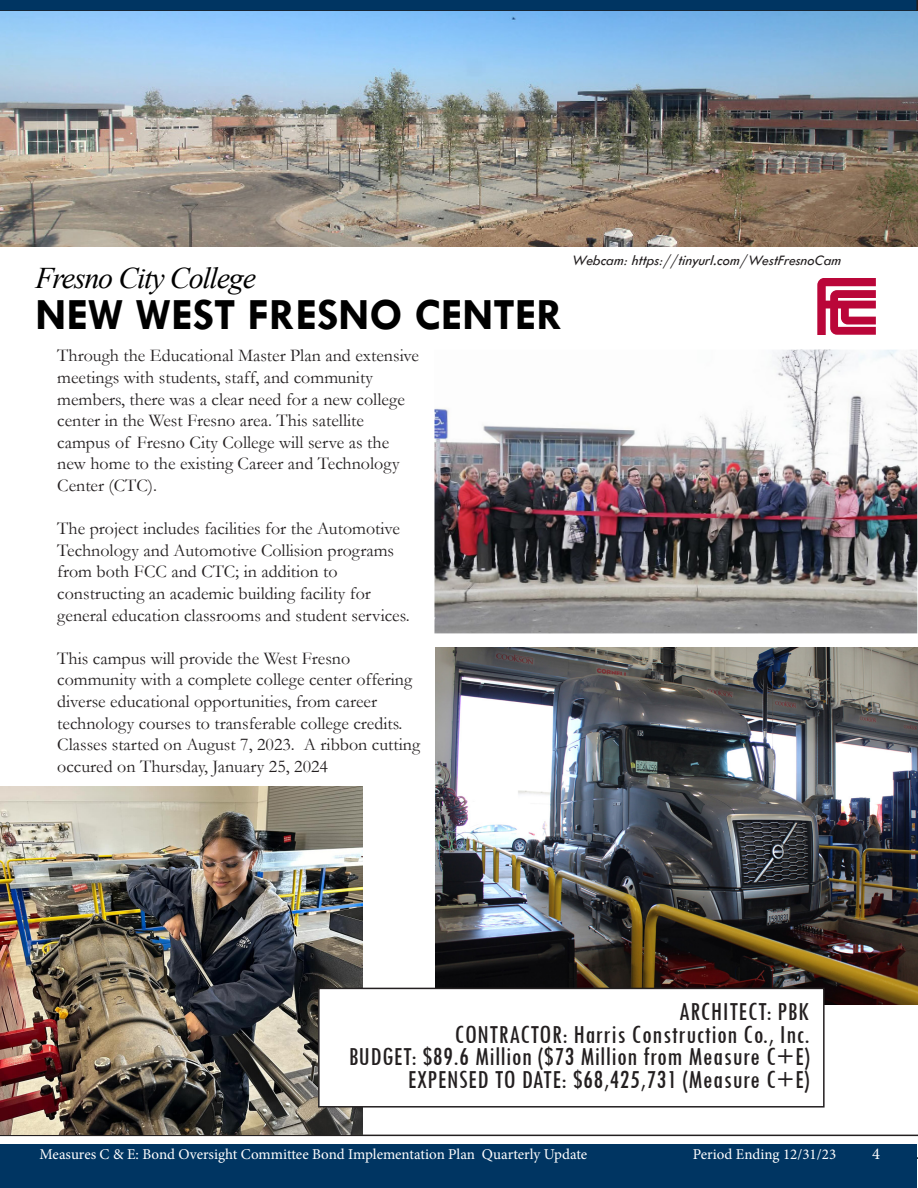
<style>
.page{position:relative;width:918px;height:1188px;background:#fff}
.page>*{position:absolute;margin:0;border:0;box-sizing:border-box;transform-origin:0 0}
.Headling_Level_3{font:700 45px "Tw Cen";color:#000}
.Heading_Level_2_G{font:italic 30px "Times New Roman";letter-spacing:-.04em;color:#000}
.t1{font:condensed 27px "Tw Cen";letter-spacing:.02em;color:#231f20}
.t2{font:18px/21.6px "Garamond";color:#231f20}
.t3{font:16.5px "Minion Pro";color:#fff}
.t4{font:15px "Minion Pro";color:#fff}
.t5{font:italic 15px "Tw Cen";color:#231f20}
</style>
<div class="page">
<svg style="left:0;top:1135px;width:918px;height:24px"></svg>
<div style="left:0;top:1144px;width:917px;height:43px;background:#003562"></div>
<svg style="left:0;top:0;width:918px;height:12px;background:#0b3e6a"></svg>
<img style="left:0;top:12px;width:918px;height:234px">
<svg style="left:817px;top:279px;width:59px;height:56px"></svg>
<img style="left:434px;top:350px;width:483px;height:283px">
<img style="left:435px;top:648px;width:483px;height:356px">
<img style="left:0;top:787px;width:363px;height:348px">
<div style="left:319px;top:988px;width:505px;height:119px;background:#fff"></div>
<div style="left:318px;top:988px;width:507px;height:120px;border:2px solid #231f20"></div>
<h2 class="Heading_Level_2_G" style="left:35px;top:258px;width:222px">Fresno City College</h2>
<h3 class="Headling_Level_3" style="left:35px;top:288px;width:529px">NEW WEST FRESNO CENTER</h3>
<p class="t2" style="left:57px;top:344px;width:363px">Through the Educational Master Plan and extensive meetings with students, staff, and community members, there was a clear need for a new college center in the West Fresno area. This satellite campus of Fresno City College will serve as the new home to the existing Career and Technology Center (CTC).</p>
<p class="t2" style="left:57px;top:517px;width:354px">The project includes facilities for the Automotive Technology and Automotive Collision programs from both FCC and CTC; in addition to constructing an academic building facility for general education classrooms and student services.</p>
<p class="t2" style="left:57px;top:647px;width:364px">This campus will provide the West Fresno community with a complete college center offering diverse educational opportunities, from career technology courses to transferable college credits.<br>Classes started on August 7, 2023. A ribbon cutting occured on Thursday, January 25, 2024</p>
<p class="t5" style="left:571px;top:252px;width:274px">Webcam: https://tinyurl.com/WestFresnoCam</p>
<p class="t1" style="left:679px;top:996px;width:132px">ARCHITECT: PBK</p>
<p class="t1" style="left:454px;top:1018px;width:357px">CONTRACTOR: Harris Construction Co., Inc.</p>
<p class="t1" style="left:349px;top:1041px;width:462px">BUDGET: $89.6 Million ($73 Million from Measure C+E)</p>
<p class="t1" style="left:408px;top:1063px;width:403px">EXPENSED TO DATE: $68,425,731 (Measure C+E)</p>
<p class="t4" style="left:40px;top:1144px;width:549px">Measures C &amp; E: Bond Oversight Committee Bond Implementation Plan Quarterly Update</p>
<p class="t4" style="left:693px;top:1144px;width:145px">Period Ending 12/31/23</p>
<p class="t3" style="left:872px;top:1142px;width:9px">4</p>
</div>
